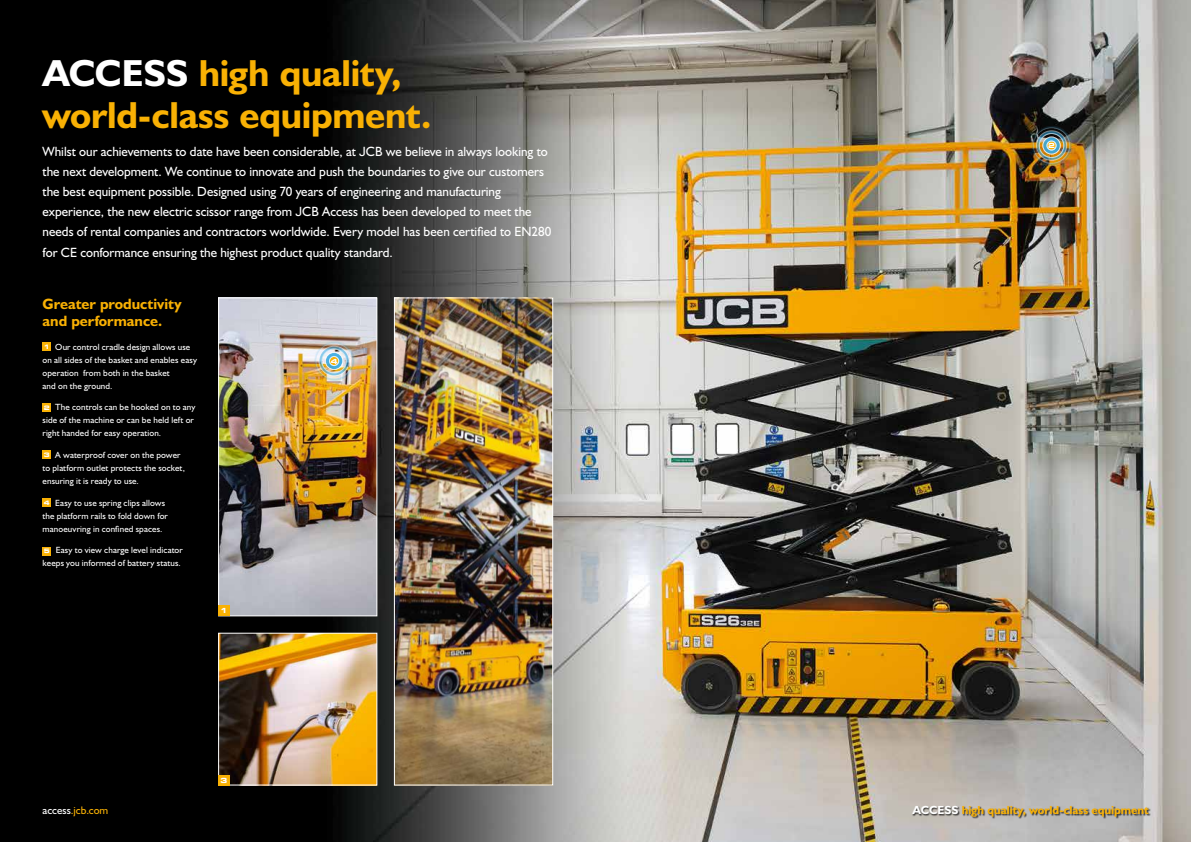
<style>
.page{position:relative;width:1191px;height:842px;background:#fff}
.page>*{position:absolute;margin:0;border:0;box-sizing:border-box;transform-origin:0 0}
.t1{font:37.8px/42px "JCB Bold";letter-spacing:-.005em;color:#f9b104}
.t2{font:700 15px/16.5px "JCB Euro";color:#f9b104}
.t3{font:13.4px/20.2px "JCB Roman";color:#fff}
.t4{font:11.8px "JCB Bold";color:#f9b104}
.t5{font:11px "JCB Roman";letter-spacing:.005em;color:#f9b104}
.t6{font:9px/13px "JCB Euro Roman";letter-spacing:.01em;color:#fff}
.t7{font:700 expanded 7px "Square 721 BT";color:#fff}
.s1{color:#fff}
.s2{font-family:"Square 721 BT";font-weight:700;font-stretch:expanded;font-size:6.1px}
</style>
<div class="page">
<img style="left:0;top:0;width:1191px;height:842px">
<div style="left:43px;top:342px;width:8px;height:9px;background:#f9b104"></div>
<div style="left:43px;top:403px;width:8px;height:9px;background:#f9b104"></div>
<div style="left:43px;top:450px;width:8px;height:9px;background:#f9b104"></div>
<div style="left:43px;top:498px;width:8px;height:9px;background:#f9b104"></div>
<div style="left:43px;top:547px;width:8px;height:8px;background:#f9b104"></div>
<img style="left:396px;top:300px;width:155px;height:483px">
<div style="left:394px;top:298px;width:159px;height:487px;border:1px solid #fff"></div>
<img style="left:220px;top:300px;width:155px;height:314px">
<div style="left:218px;top:298px;width:159px;height:318px;border:1px solid #fff"></div>
<img style="left:220px;top:635px;width:155px;height:148px">
<div style="left:218px;top:633px;width:159px;height:152px;border:1px solid #fff"></div>
<div style="left:218px;top:606px;width:12px;height:10px;background:#f9b104"></div>
<div style="left:218px;top:775px;width:12px;height:10px;background:#f9b104"></div>
<div style="left:912px;top:806px;width:238px;height:13px;background:#000;opacity:.75"></div>
<img style="left:1030px;top:124px;width:43px;height:43px">
<img style="left:313px;top:340px;width:42px;height:42px">
<h1 class="t1" style="left:43px;top:51px;width:390px"><span class="s1">ACCESS</span> high quality, world-class equipment.</h1>
<p class="t3" style="left:43px;top:141px;width:510px">Whilst our achievements to date have been considerable, at JCB we believe in always looking to the next development. We continue to innovate and push the boundaries to give our customers the best equipment possible. Designed using 70 years of engineering and manufacturing experience, the new electric scissor range from JCB Access has been developed to meet the needs of rental companies and contractors worldwide. Every model has been certified to EN280 for CE conformance ensuring the highest product quality standard.</p>
<p class="t2" style="left:43px;top:295px;width:140px">Greater productivity and performance.</p>
<p class="t6" style="left:43px;top:340px;width:156px"><span class="s2">1</span> Our control cradle design allows use on all sides of the basket and enables easy operation from both in the basket<br>and on the ground.</p>
<p class="t6" style="left:43px;top:401px;width:154px"><span class="s2">2</span> The controls can be hooked on to any side of the machine or can be held left or right handed for easy operation.</p>
<p class="t6" style="left:43px;top:448px;width:144px"><span class="s2">3</span> A waterproof cover on the power to platform outlet protects the socket, ensuring it is ready to use.</p>
<p class="t6" style="left:43px;top:496px;width:127px"><span class="s2">4</span> Easy to use spring clips allows the platform rails to fold down for manoeuvring in confined spaces.</p>
<p class="t6" style="left:43px;top:543px;width:142px"><span class="s2">5</span> Easy to view charge level indicator keeps you informed of battery status.</p>
<p class="t7" style="left:221px;top:607px;width:8px">1</p>
<p class="t5" style="left:43px;top:804px;width:67px"><span class="s1">access</span>.jcb.com</p>
<p class="t7" style="left:221px;top:776px;width:8px">3</p>
<p class="t7" style="left:331px;top:357px;width:8px">4</p>
<p class="t7" style="left:1048px;top:141px;width:8px">2</p>
<p class="t4" style="left:912px;top:803px;width:238px"><span class="s1">ACCESS</span> high quality, world-class equipment</p>
</div>
